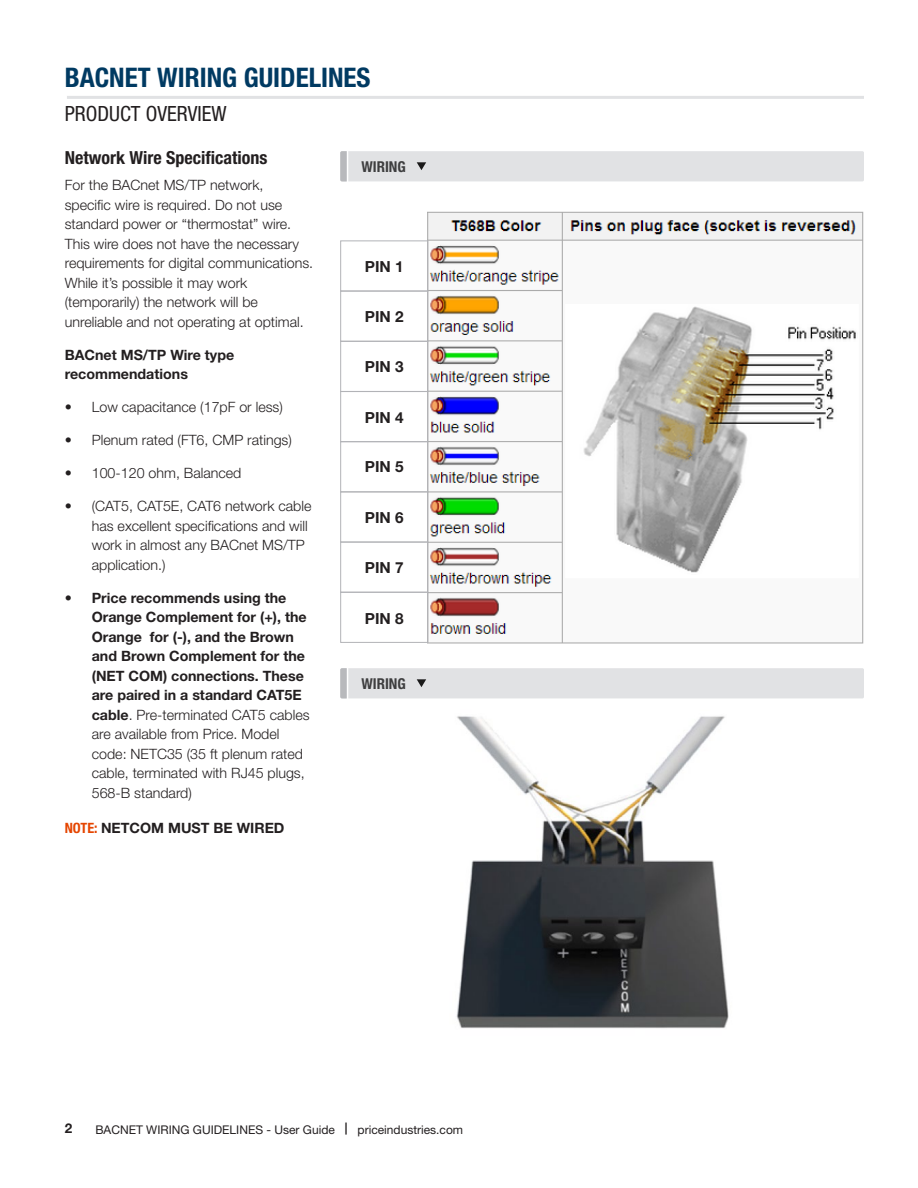
<style>
.page{position:relative;width:918px;height:1188px;background:#fff}
.page>*{position:absolute;margin:0;border:0;box-sizing:border-box;transform-origin:0 0}
.Title__2{font:700 condensed 27px "Helvetica Neue LT Std";color:#003a62}
.Title__2-2{font:condensed 21px "Helvetica Neue LT Std";color:#231f20}
.t1{font:700 condensed 18px "Helvetica Neue LT Std";color:#231f20}
.Body{font:700 15.3px "Helvetica Neue LT Std";color:#231f20}
.ImaggeCaption{font:700 condensed 15px "Helvetica Neue LT Std";color:#3e3e3f}
.t2{font:300 14.25px/19.5px "Helvetica Neue LT Std";color:#231f20}
.t3{font:700 14.25px/19.5px "Helvetica Neue LT Std";color:#231f20}
.t4{font:700 13.5px "Helvetica Neue LT Std";color:#231f20}
.t5{font:12px "Helvetica Neue LT Std";color:#231f20}
.s1{font-weight:300}
.s2{font-stretch:condensed;color:#e54500}
.s3{font-weight:700}
</style>
<div class="page">
<hr style="left:67px;top:96px;width:797px;height:3px;background:#e1e2e4">
<img style="left:427px;top:211px;width:437px;height:433px">
<div style="left:340px;top:291px;width:88px;height:51px;border:1px solid #b2b3b7"></div>
<div style="left:340px;top:391px;width:88px;height:51px;border:1px solid #b2b3b7"></div>
<div style="left:340px;top:491px;width:88px;height:52px;border:1px solid #b2b3b7"></div>
<div style="left:340px;top:592px;width:88px;height:51px;border:1px solid #b2b3b7"></div>
<div style="left:340px;top:240px;width:88px;height:51px;border:1px solid #b2b3b7"></div>
<div style="left:340px;top:341px;width:88px;height:51px;border:1px solid #b2b3b7"></div>
<div style="left:340px;top:441px;width:88px;height:51px;border:1px solid #b2b3b7"></div>
<div style="left:340px;top:542px;width:88px;height:51px;border:1px solid #b2b3b7"></div>
<div style="left:341px;top:151px;width:523px;height:30px;background:#e1e2e4;border-radius:2px"></div>
<svg style="left:417px;top:162px;width:9px;height:8px"></svg>
<hr style="left:347px;top:148px;width:1px;height:37px;background:#fff">
<svg style="left:340px;top:151px;width:7px;height:30px"></svg>
<img style="left:456px;top:716px;width:273px;height:312px">
<div style="left:341px;top:668px;width:523px;height:30px;background:#e1e2e4;border-radius:2px"></div>
<svg style="left:417px;top:679px;width:9px;height:8px"></svg>
<hr style="left:347px;top:665px;width:1px;height:37px;background:#fff">
<svg style="left:340px;top:668px;width:7px;height:30px"></svg>
<p class="Title__2" style="left:65px;top:61px;width:307px">BACNET WIRING GUIDELINES</p>
<p class="Title__2-2" style="left:65px;top:102px;width:163px">PRODUCT OVERVIEW</p>
<p class="t1" style="left:65px;top:147px;width:204px">Network Wire Specifications</p>
<p class="t2" style="left:65px;top:175px;width:250px">For the BACnet MS/TP network, specific wire is required. Do not use standard power or “thermostat” wire.<br>This wire does not have the necessary requirements for digital communications.<br>While it’s possible it may work (temporarily) the network will be unreliable and not operating at optimal.</p>
<p class="t3" style="left:65px;top:345px;width:171px">BACnet MS/TP Wire type recommendations</p>
<p class="t2" style="left:65px;top:397px;width:220px">• Low capacitance (17pF or less)</p>
<p class="t2" style="left:65px;top:430px;width:229px">• Plenum rated (FT6, CMP ratings)</p>
<p class="t2" style="left:65px;top:463px;width:178px">• 100-120 ohm, Balanced</p>
<p class="t2" style="left:92px;top:496px;width:221px;text-indent:-27px">• (CAT5, CAT5E, CAT6 network cable has excellent specifications and will work in almost any BACnet MS/TP application.)</p>
<p class="t3" style="left:92px;top:588px;width:219px;text-indent:-27px">• Price recommends using the<br>Orange Complement for (+), the<br>Orange for (-), and the Brown and Brown Complement for the (NET COM) connections. These are paired in a standard CAT5E cable<span class="s1">. Pre-terminated CAT5 cables are available from Price. Model code: NETC35 (35 ft plenum rated cable, terminated with RJ45 plugs,<br>568-B standard)</span></p>
<p class="ImaggeCaption" style="left:361px;top:157px;width:46px">WIRING</p>
<p class="Body" style="left:365px;top:257px;width:40px">PIN 1</p>
<p class="Body" style="left:365px;top:307px;width:40px">PIN 2</p>
<p class="Body" style="left:365px;top:357px;width:40px">PIN 3</p>
<p class="Body" style="left:365px;top:408px;width:40px">PIN 4</p>
<p class="Body" style="left:365px;top:458px;width:40px">PIN 5</p>
<p class="Body" style="left:365px;top:508px;width:40px">PIN 6</p>
<p class="Body" style="left:365px;top:558px;width:40px">PIN 7</p>
<p class="Body" style="left:365px;top:609px;width:40px">PIN 8</p>
<p class="ImaggeCaption" style="left:361px;top:674px;width:46px">WIRING</p>
<p class="t3" style="left:65px;top:818px;width:221px"><span class="s2">NOTE:</span> NETCOM MUST BE WIRED</p>
<p class="t4" style="left:65px;top:1120px;width:9px">2</p>
<p class="t5" style="left:95px;top:1122px;width:369px">BACNET WIRING GUIDELINES - User Guide <span class="s3">|</span> priceindustries.com</p>
</div>
